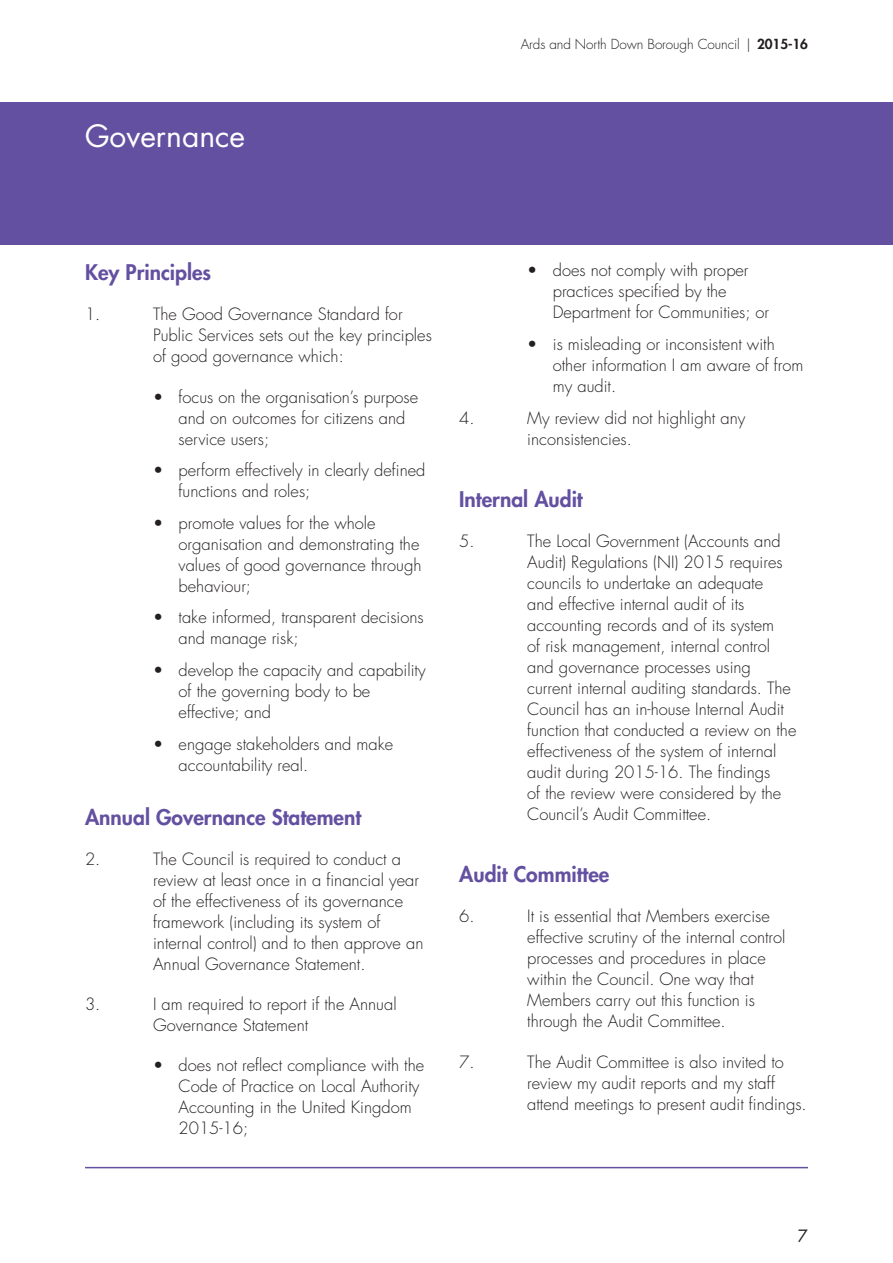
<style>
.page{position:relative;width:893px;height:1263px;background:#fff}
.page>*{position:absolute;margin:0;border:0;box-sizing:border-box;transform-origin:0 0}
.t1{font:30px "Futura";color:#fff}
._1__subheads{font:800 21px "Futura";color:#6350a1}
.t2{font:300 16.5px/21px "Futura";color:#231f20}
.Top_strip_text{font:16.5px "Futura";color:#231f20}
.t3{font:300 13.5px "Futura";letter-spacing:-.005em;color:#231f20}
.s1{font-weight:800}
</style>
<div class="page">
<div style="left:0;top:102px;width:893px;height:142px;background:#6350a1"></div>
<hr style="left:85px;top:1167px;width:723px;height:1px;background:#6350a1">
<h1 class="t1" style="left:85px;top:116px;width:162px">Governance</h1>
<p class="t3" style="left:521px;top:36px;width:289px">Ards and North Down Borough Council | <span class="s1">2015-16</span></p>
<p class="_1__subheads" style="left:85px;top:259px;width:128px">Key Principles</p>
<p class="t2" style="left:85px;top:304px;width:17px">1.</p>
<p class="t2" style="left:153px;top:304px;width:280px">The Good Governance Standard for<br>Public Services sets out the key principles of good governance which:</p>
<p class="t2" style="left:179px;top:386px;width:241px;text-indent:-26px">• focus on the organisation’s purpose and on outcomes for citizens and service users;</p>
<p class="t2" style="left:179px;top:460px;width:248px;text-indent:-26px">• perform effectively in clearly defined functions and roles;</p>
<p class="t2" style="left:179px;top:513px;width:244px;text-indent:-26px">• promote values for the whole organisation and demonstrating the values of good governance through behaviour;</p>
<p class="t2" style="left:179px;top:607px;width:247px;text-indent:-26px">• take informed, transparent decisions and manage risk;</p>
<p class="t2" style="left:179px;top:660px;width:248px;text-indent:-26px">• develop the capacity and capability of the governing body to be effective; and</p>
<p class="t2" style="left:179px;top:734px;width:216px;text-indent:-26px">• engage stakeholders and make accountability real.</p>
<p class="_1__subheads" style="left:85px;top:803px;width:278px">Annual Governance Statement</p>
<p class="t2" style="left:85px;top:849px;width:17px">2.</p>
<p class="t2" style="left:153px;top:849px;width:272px">The Council is required to conduct a review at least once in a financial year of the effectiveness of its governance framework (including its system of internal control) and to then approve an Annual Governance Statement.</p>
<p class="t2" style="left:85px;top:994px;width:17px">3.</p>
<p class="t2" style="left:153px;top:994px;width:245px">I am required to report if the Annual<br>Governance Statement</p>
<p class="t2" style="left:179px;top:1055px;width:247px;text-indent:-26px">• does not reflect compliance with the<br>Code of Practice on Local Authority<br>Accounting in the United Kingdom<br>2015-16;</p>
<p class="t2" style="left:553px;top:260px;width:218px;text-indent:-26px">• does not comply with proper practices specified by the<br>Department for Communities; or</p>
<p class="t2" style="left:553px;top:334px;width:252px;text-indent:-26px">• is misleading or inconsistent with other information I am aware of from my audit.</p>
<p class="t2" style="left:459px;top:407px;width:17px">4.</p>
<p class="t2" style="left:527px;top:407px;width:220px">My review did not highlight any inconsistencies.</p>
<p class="_1__subheads" style="left:459px;top:486px;width:125px">Internal Audit</p>
<p class="t2" style="left:459px;top:531px;width:17px">5.</p>
<p class="t2" style="left:527px;top:531px;width:271px">The Local Government (Accounts and Audit) Regulations (NI) 2015 requires councils to undertake an adequate<br>and effective internal audit of its accounting records and of its system<br>of risk management, internal control and governance processes using current internal auditing standards. The Council has an in-house Internal Audit function that conducted a review on the effectiveness of the system of internal audit during 2015-16. The findings<br>of the review were considered by the Council’s Audit Committee.</p>
<p class="_1__subheads" style="left:459px;top:861px;width:152px">Audit Committee</p>
<p class="t2" style="left:459px;top:906px;width:17px">6.</p>
<p class="t2" style="left:527px;top:906px;width:260px">It is essential that Members exercise effective scrutiny of the internal control processes and procedures in place within the Council. One way that Members carry out this function is through the Audit Committee.</p>
<p class="t2" style="left:459px;top:1051px;width:17px">7.</p>
<p class="t2" style="left:527px;top:1051px;width:281px">The Audit Committee is also invited to review my audit reports and my staff attend meetings to present audit findings.</p>
<p class="Top_strip_text" style="left:798px;top:1225px;width:12px">7</p>
</div>
